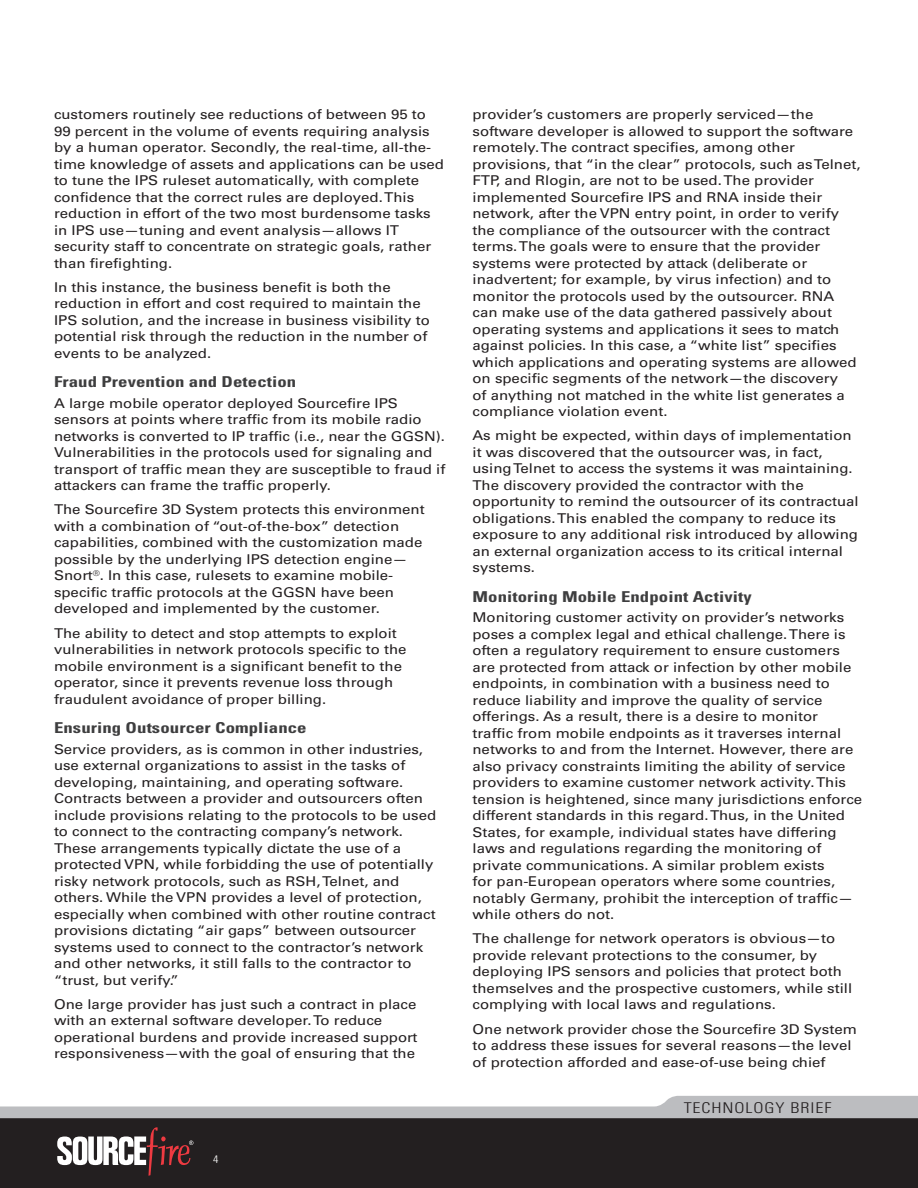
<style>
.page{position:relative;width:918px;height:1188px;background:#fff}
.page>*{position:absolute;margin:0;border:0;box-sizing:border-box;transform-origin:0 0}
.t1{font:700 condensed 15px "Univers";letter-spacing:.005em;color:#3e3e3f;scale:1.25 1}
.t2{font:300 condensed 14.85px "Univers";letter-spacing:.05em;color:#231f20;scale:1.22 1}
.t3{font:13.5px/16.5px "Univers";color:#231f20;scale:1.11 1}
.t4{font:300 condensed 10.8px "Univers";color:#fff;scale:1.11 1}
</style>
<div class="page">
<div style="left:0;top:1107px;width:918px;height:81px;background:#231f20"></div>
<svg style="left:57px;top:1127px;width:136px;height:49px"></svg>
<svg style="left:0;top:1096px;width:918px;height:22px"></svg>
<p class="t3" style="left:54px;top:106px;width:353px">customers routinely see reductions of between 95 to 99 percent in the volume of events requiring analysis by a human operator. Secondly, the real-time, all-the&shy;time knowledge of assets and applications can be used to tune the IPS ruleset automatically, with complete confidence that the correct rules are deployed. This reduction in effort of the two most burdensome tasks in IPS use—tuning and event analysis—allows IT security staff to concentrate on strategic goals, rather than firefighting.</p>
<p class="t3" style="left:54px;top:279px;width:340px">In this instance, the business benefit is both the reduction in effort and cost required to maintain the IPS solution, and the increase in business visibility to potential risk through the reduction in the number of events to be analyzed.</p>
<p class="t1" style="left:54px;top:373px;width:195px">Fraud Prevention and Detection</p>
<p class="t3" style="left:54px;top:395px;width:354px">A large mobile operator deployed Sourcefire IPS sensors at points where traffic from its mobile radio networks is converted to IP traffic (i.e., near the GGSN).<br>Vulnerabilities in the protocols used for signaling and transport of traffic mean they are susceptible to fraud if attackers can frame the traffic properly.</p>
<p class="t3" style="left:54px;top:502px;width:336px">The Sourcefire 3D System protects this environment with a combination of “out-of-the-box” detection capabilities, combined with the customization made possible by the underlying IPS detection engine— Snort<sup>®</sup>. In this case, rulesets to examine mobile&shy;specific traffic protocols at the GGSN have been developed and implemented by the customer.</p>
<p class="t3" style="left:54px;top:625px;width:319px">The ability to detect and stop attempts to exploit vulnerabilities in network protocols specific to the mobile environment is a significant benefit to the operator, since it prevents revenue loss through fraudulent avoidance of proper billing.</p>
<p class="t1" style="left:54px;top:718px;width:204px">Ensuring Outsourcer Compliance</p>
<p class="t3" style="left:54px;top:741px;width:346px">Service providers, as is common in other industries, use external organizations to assist in the tasks of developing, maintaining, and operating software.<br>Contracts between a provider and outsourcers often include provisions relating to the protocols to be used to connect to the contracting company’s network.<br>These arrangements typically dictate the use of a protected VPN, while forbidding the use of potentially risky network protocols, such as RSH, Telnet, and others. While the VPN provides a level of protection, especially when combined with other routine contract provisions dictating “air gaps” between outsourcer systems used to connect to the contractor’s network and other networks, it still falls to the contractor to “trust, but verify.”</p>
<p class="t3" style="left:54px;top:996px;width:329px">One large provider has just such a contract in place with an external software developer. To reduce operational burdens and provide increased support responsiveness—with the goal of ensuring that the</p>
<p class="t4" style="left:213px;top:1153px;width:6px">4</p>
<p class="t3" style="left:472px;top:106px;width:351px">provider’s customers are properly serviced—the software developer is allowed to support the software remotely. The contract specifies, among other provisions, that “in the clear” protocols, such as Telnet, FTP, and Rlogin, are not to be used. The provider implemented Sourcefire IPS and RNA inside their network, after the VPN entry point, in order to verify the compliance of the outsourcer with the contract terms. The goals were to ensure that the provider systems were protected by attack (deliberate or inadvertent; for example, by virus infection) and to monitor the protocols used by the outsourcer. RNA can make use of the data gathered passively about operating systems and applications it sees to match against policies. In this case, a “white list” specifies which applications and operating systems are allowed on specific segments of the network—the discovery<br>of anything not matched in the white list generates a compliance violation event.</p>
<p class="t3" style="left:472px;top:427px;width:350px">As might be expected, within days of implementation it was discovered that the outsourcer was, in fact, using Telnet to access the systems it was maintaining.<br>The discovery provided the contractor with the opportunity to remind the outsourcer of its contractual obligations. This enabled the company to reduce its exposure to any additional risk introduced by allowing an external organization access to its critical internal systems.</p>
<p class="t1" style="left:472px;top:587px;width:225px">Monitoring Mobile Endpoint Activity</p>
<p class="t3" style="left:472px;top:609px;width:353px">Monitoring customer activity on provider’s networks poses a complex legal and ethical challenge. There is often a regulatory requirement to ensure customers are protected from attack or infection by other mobile endpoints, in combination with a business need to reduce liability and improve the quality of service offerings. As a result, there is a desire to monitor traffic from mobile endpoints as it traverses internal networks to and from the Internet. However, there are also privacy constraints limiting the ability of service providers to examine customer network activity. This tension is heightened, since many jurisdictions enforce different standards in this regard. Thus, in the United States, for example, individual states have differing laws and regulations regarding the monitoring of private communications. A similar problem exists<br>for pan-European operators where some countries, notably Germany, prohibit the interception of traffic— while others do not.</p>
<p class="t3" style="left:472px;top:931px;width:344px">The challenge for network operators is obvious—to provide relevant protections to the consumer, by deploying IPS sensors and policies that protect both themselves and the prospective customers, while still complying with local laws and regulations.</p>
<p class="t3" style="left:472px;top:1021px;width:348px">One network provider chose the Sourcefire 3D System to address these issues for several reasons—the level of protection afforded and ease-of-use being chief</p>
<p class="t2" style="left:684px;top:1099px;width:123px">TECHNOLOGY BRIEF</p>
</div>
